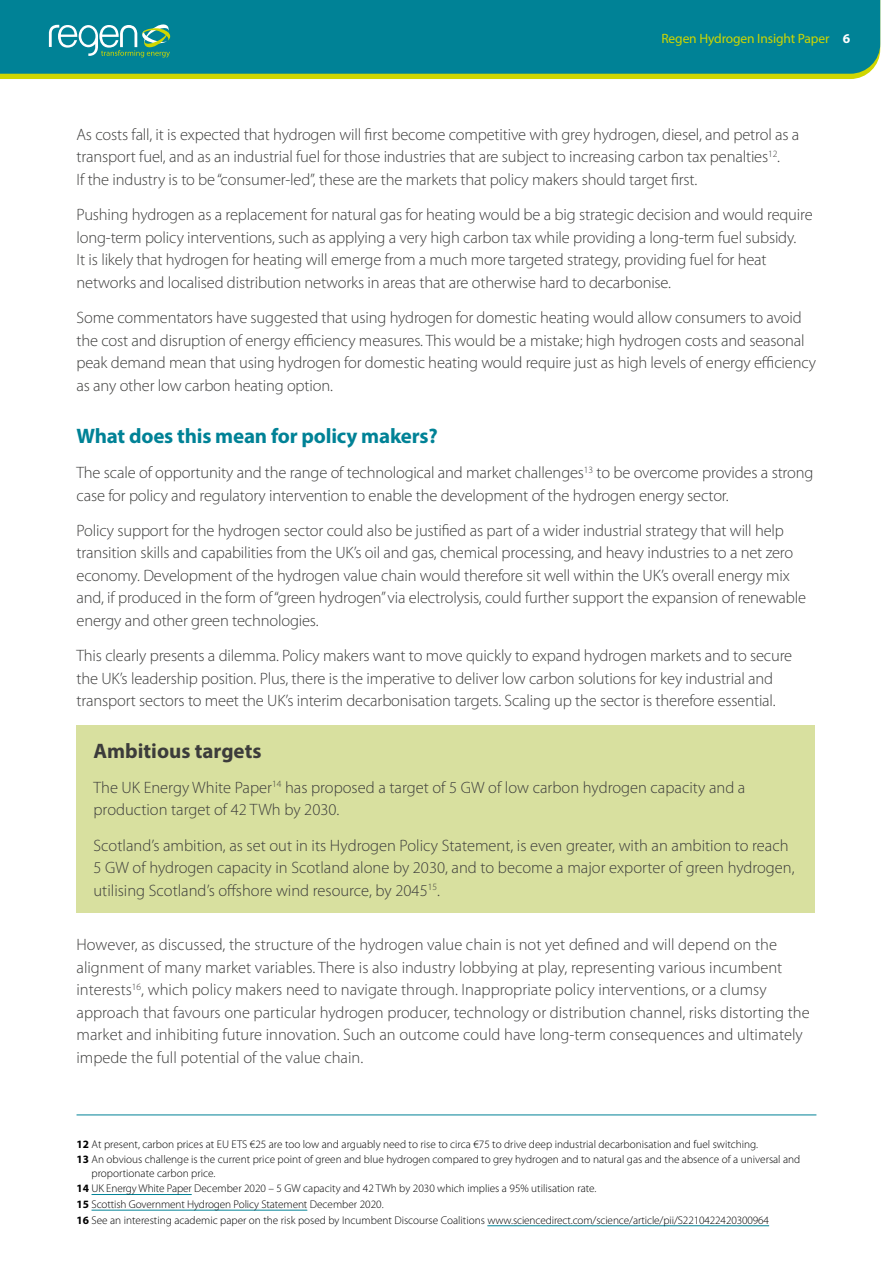
<style>
.page{position:relative;width:893px;height:1263px;background:#fff}
.page>*{position:absolute;margin:0;border:0;box-sizing:border-box;transform-origin:0 0}
.t1{font:700 21px "Myriad Pro";letter-spacing:-.01em;color:#008296}
.t2{font:700 21px "Myriad Pro";color:#3c3c3b}
.t3{font:300 16.5px/22.5px "Myriad Pro";letter-spacing:-.01em;color:#3c3c3b}
.t4{font:13.5px "Myriad Pro";letter-spacing:-.01em;color:#cfd600}
.t5{font:300 11.25px/15.6px "Myriad Pro";color:#000}
.s1{font-weight:700;color:#fff}
.s2{font-weight:700}
</style>
<div class="page">
<div style="left:0;top:74px;width:867px;height:5px;background:#cfd600"></div>
<div style="left:0;top:0;width:880px;height:74px;background:#008296"></div>
<svg style="left:49px;top:23px;width:121px;height:35px;background:#40a0a2"></svg>
<div style="left:77px;top:725px;width:738px;height:188px;background:#d8e09f"></div>
<hr style="left:77px;top:1114px;width:739px;height:1px;background:#008296">
<hr style="left:92px;top:1194px;width:100px;height:1px;background:#008296">
<hr style="left:92px;top:1210px;width:215px;height:1px;background:#008296">
<hr style="left:487px;top:1225px;width:282px;height:1px;background:#008296">
<p class="t4" style="left:661px;top:30px;width:190px">Regen Hydrogen Insight Paper <span class="s1">6</span></p>
<p class="t3" style="left:77px;top:123px;width:724px">As costs fall, it is expected that hydrogen will first become competitive with grey hydrogen, diesel, and petrol as a transport fuel, and as an industrial fuel for those industries that are subject to increasing carbon tax penalties<sup>12</sup>.<br>If the industry is to be “consumer-led”, these are the markets that policy makers should target first.</p>
<p class="t3" style="left:77px;top:203px;width:738px">Pushing hydrogen as a replacement for natural gas for heating would be a big strategic decision and would require long-term policy interventions, such as applying a very high carbon tax while providing a long-term fuel subsidy.<br>It is likely that hydrogen for heating will emerge from a much more targeted strategy, providing fuel for heat networks and localised distribution networks in areas that are otherwise hard to decarbonise.</p>
<p class="t3" style="left:77px;top:306px;width:741px">Some commentators have suggested that using hydrogen for domestic heating would allow consumers to avoid the cost and disruption of energy efficiency measures. This would be a mistake; high hydrogen costs and seasonal peak demand mean that using hydrogen for domestic heating would require just as high levels of energy efficiency as any other low carbon heating option.</p>
<p class="t1" style="left:77px;top:422px;width:363px">What does this mean for policy makers?</p>
<p class="t3" style="left:77px;top:461px;width:738px">The scale of opportunity and the range of technological and market challenges<sup>13</sup> to be overcome provides a strong case for policy and regulatory intervention to enable the development of the hydrogen energy sector.</p>
<p class="t3" style="left:77px;top:519px;width:731px">Policy support for the hydrogen sector could also be justified as part of a wider industrial strategy that will help transition skills and capabilities from the UK’s oil and gas, chemical processing, and heavy industries to a net zero economy. Development of the hydrogen value chain would therefore sit well within the UK’s overall energy mix and, if produced in the form of “green hydrogen” via electrolysis, could further support the expansion of renewable energy and other green technologies.</p>
<p class="t3" style="left:77px;top:644px;width:717px">This clearly presents a dilemma. Policy makers want to move quickly to expand hydrogen markets and to secure the UK’s leadership position. Plus, there is the imperative to deliver low carbon solutions for key industrial and transport sectors to meet the UK’s interim decarbonisation targets. Scaling up the sector is therefore essential.</p>
<p class="t2" style="left:94px;top:737px;width:169px">Ambitious targets</p>
<p class="t3" style="left:94px;top:776px;width:653px">The UK Energy White Paper<sup>14</sup> has proposed a target of 5 GW of low carbon hydrogen capacity and a production target of 42 TWh by 2030.</p>
<p class="t3" style="left:94px;top:834px;width:703px">Scotland’s ambition, as set out in its Hydrogen Policy Statement, is even greater, with an ambition to reach<br>5 GW of hydrogen capacity in Scotland alone by 2030, and to become a major exporter of green hydrogen, utilising Scotland’s offshore wind resource, by 2045<sup>15</sup>.</p>
<p class="t3" style="left:77px;top:933px;width:735px">However, as discussed, the structure of the hydrogen value chain is not yet defined and will depend on the alignment of many market variables. There is also industry lobbying at play, representing various incumbent interests<sup>16</sup>, which policy makers need to navigate through. Inappropriate policy interventions, or a clumsy approach that favours one particular hydrogen producer, technology or distribution channel, risks distorting the market and inhibiting future innovation. Such an outcome could have long-term consequences and ultimately impede the full potential of the value chain.</p>
<p class="t5" style="left:77px;top:1136px;width:725px"><span class="s2">12</span> At present, carbon prices at EU ETS €25 are too low and arguably need to rise to circa €75 to drive deep industrial decarbonisation and fuel switching.<br><span class="s2">13</span> An obvious challenge is the current price point of green and blue hydrogen compared to grey hydrogen and to natural gas and the absence of a universal and</p>
<p class="t5" style="left:77px;top:1165px;width:694px;text-indent:15px">proportionate carbon price.<br><span class="s2">14</span> UK Energy White Paper December 2020 – 5 GW capacity and 42 TWh by 2030 which implies a 95% utilisation rate.<br><span class="s2">15</span> Scottish Government Hydrogen Policy Statement December 2020.<br><span class="s2">16</span> See an interesting academic paper on the risk posed by Incumbent Discourse Coalitions www.sciencedirect.com/science/article/pii/S2210422420300964</p>
</div>
